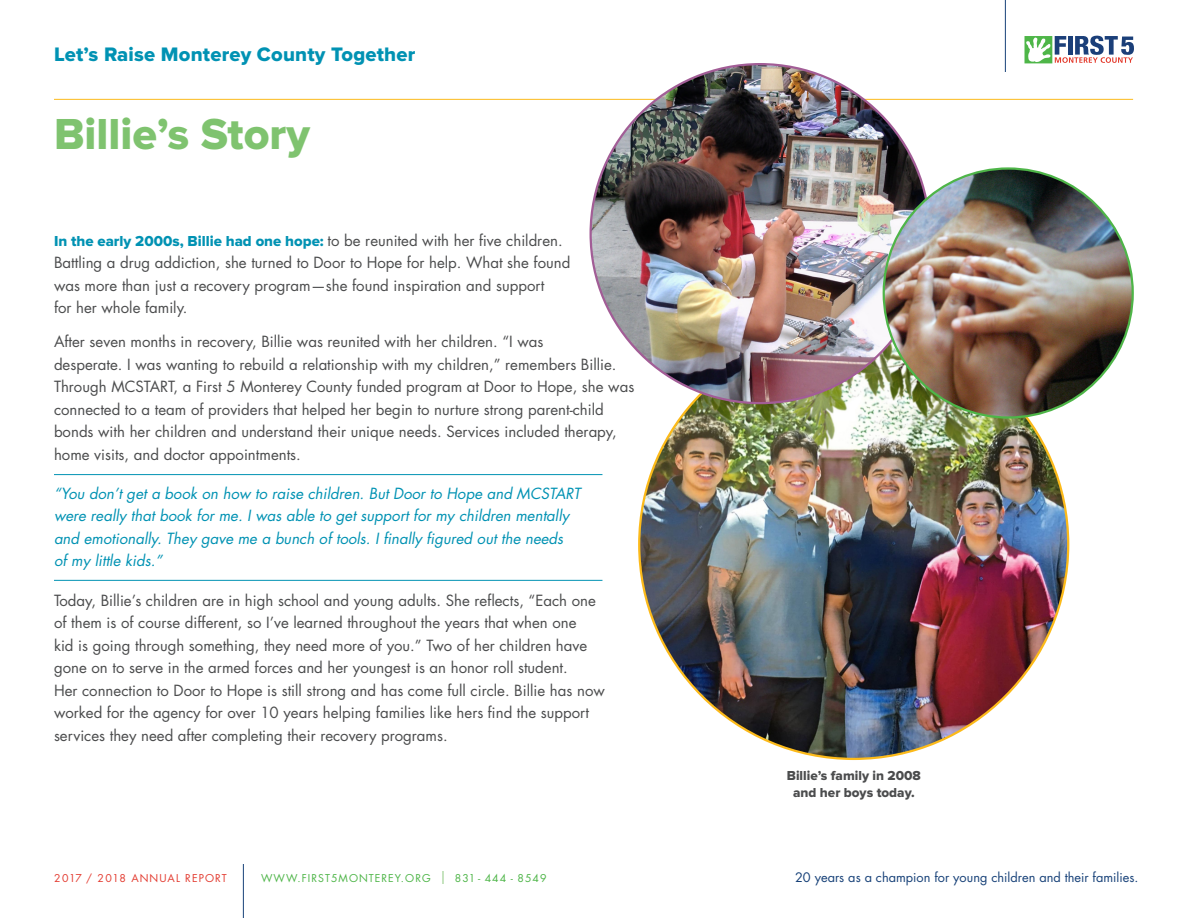
<style>
.page{position:relative;width:1188px;height:918px;background:#fff}
.page>*{position:absolute;margin:0;border:0;box-sizing:border-box;transform-origin:0 0}
.page_title{font:45px "Proxima Nova Extrabld";color:#7fc36f}
.page_header{font:20.25px "Proxima Nova Extrabld";letter-spacing:.01em;color:#0092b3}
.body_10_15{font:15px/22.5px "Futura";color:#4b4c4d}
.pull_quote{font:italic 15px/22.5px "Futura";color:#0092b3}
.t1{font:13.5px/16.5px "Proxima Nova Extrabld";color:#4b4c4d;text-align:center}
.t2{font:12.75px "Futura";color:#174178}
.t3{font:10.5px "Futura";letter-spacing:.1em;color:#4eb548}
.t4{font:10.5px "Futura";letter-spacing:.1em;color:#e33b30}
.s1{font-family:"Proxima Nova Extrabld";color:#0092b3}
.s2{font-size:15.75px;color:#7fc36f}
</style>
<div class="page">
<svg style="left:1025px;top:36px;width:109px;height:27px"></svg>
<hr style="left:1005px;top:0;width:1px;height:72px;background:#174178">
<hr style="left:243px;top:864px;width:1px;height:54px;background:#174178">
<hr style="left:54px;top:99px;width:1079px;height:1px;background:#fcba1a">
<hr style="left:54px;top:474px;width:548px;height:1px;background:#0092b3">
<hr style="left:54px;top:580px;width:548px;height:1px;background:#0092b3">
<img style="left:639px;top:330px;width:429px;height:429px;border-radius:214px">
<img style="left:591px;top:64px;width:339px;height:339px;border-radius:170px">
<img style="left:884px;top:169px;width:249px;height:249px;border-radius:124px">
<p class="page_header" style="left:54px;top:43px;width:363px">Let’s Raise Monterey County Together</p>
<p class="page_title" style="left:54px;top:108px;width:258px">Billie’s Story</p>
<p class="body_10_15" style="left:54px;top:229px;width:518px"><span class="s1">In the early 2000s, Billie had one hope:</span> to be reunited with her five children.<br>Battling a drug addiction, she turned to Door to Hope for help. What she found was more than just a recovery program —she found inspiration and support<br>for her whole family.</p>
<p class="body_10_15" style="left:54px;top:330px;width:582px">After seven months in recovery, Billie was reunited with her children. “I was<br>desperate. I was wanting to rebuild a relationship with my children,” remembers Billie.<br>Through MCSTART, a First 5 Monterey County funded program at Door to Hope, she was connected to a team of providers that helped her begin to nurture strong parent-child bonds with her children and understand their unique needs. Services included therapy, home visits, and doctor appointments.</p>
<p class="pull_quote" style="left:54px;top:482px;width:528px">“You don’t get a book on how to raise children. But Door to Hope and MCSTART were really that book for me. I was able to get support for my children mentally and emotionally. They gave me a bunch of tools. I finally figured out the needs<br>of my little kids.”</p>
<p class="body_10_15" style="left:54px;top:589px;width:552px">Today, Billie’s children are in high school and young adults. She reflects, “Each one of them is of course different, so I’ve learned throughout the years that when one<br>kid is going through something, they need more of you.” Two of her children have gone on to serve in the armed forces and her youngest is an honor roll student.<br>Her connection to Door to Hope is still strong and has come full circle. Billie has now worked for the agency for over 10 years helping families like hers find the support services they need after completing their recovery programs.</p>
<p class="t1" style="left:787px;top:768px;width:136px">Billie’s family in 2008 and her boys today.</p>
<p class="t4" style="left:54px;top:871px;width:174px">2017 / 2018 ANNUAL REPORT</p>
<p class="t3" style="left:261px;top:871px;width:287px">WWW.FIRST5MONTEREY.ORG <span class="s2">|</span> 831 - 444 - 8549</p>
<p class="t2" style="left:795px;top:869px;width:345px">20 years as a champion for young children and their families.</p>
</div>
